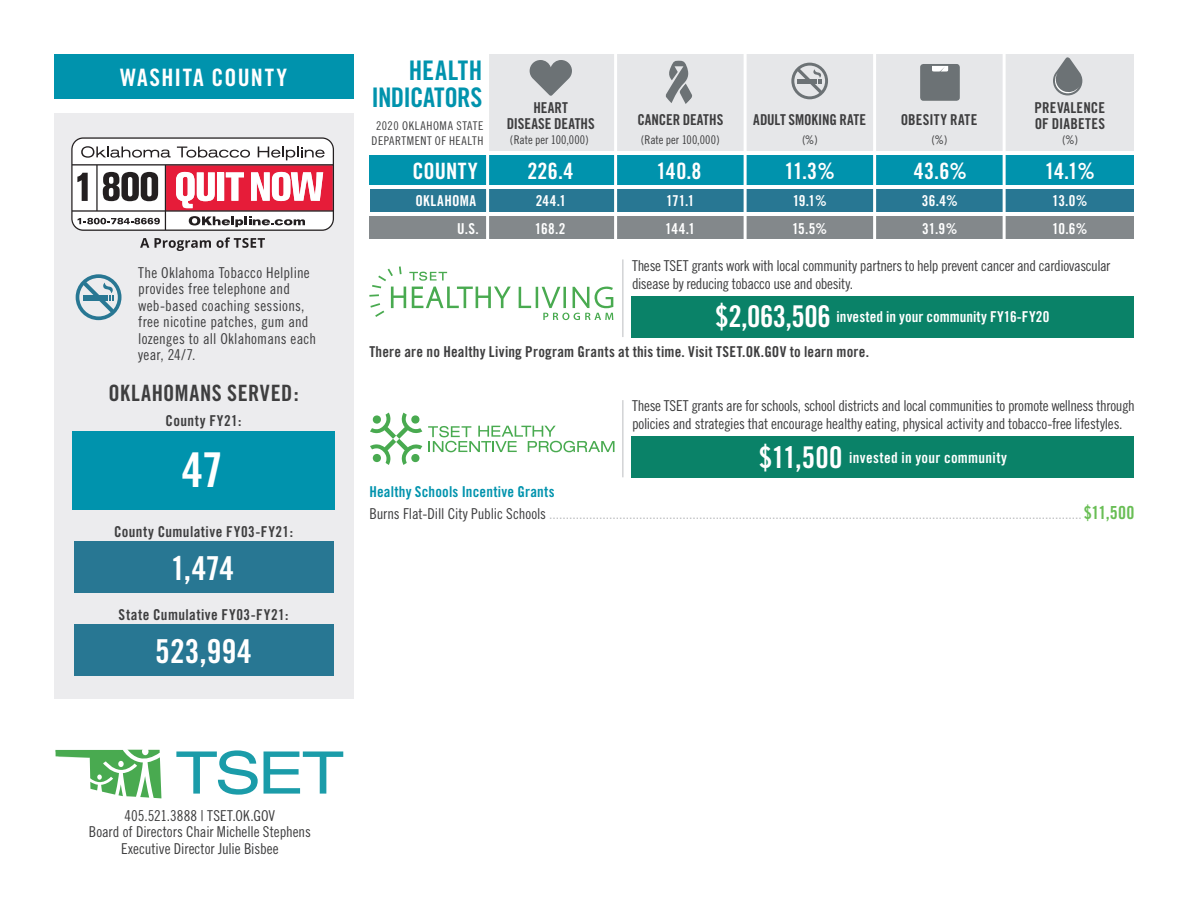
<style>
.page{position:relative;width:1188px;height:918px;background:#fff}
.page>*{position:absolute;margin:0;border:0;box-sizing:border-box;transform-origin:0 0}
.t1{font:48px "Trade Gothic Bold Cond Twenty";color:#fff}
.t2{font:33px "Trade Gothic Bold Cond Twenty";letter-spacing:.005em;color:#fff}
.t3{font:27px/27px "Trade Gothic Bold Cond Twenty";letter-spacing:-.02em;color:#0093ad;text-align:right}
.t4{font:24px "Trade Gothic Bold Cond Twenty";letter-spacing:.05em;color:#fff}
.t5{font:22.5px "Trade Gothic Bold Cond Twenty";letter-spacing:.005em;color:#fff}
.t6{font:22.5px "Trade Gothic Bold Cond Twenty";letter-spacing:.025em;color:#3e3e3f}
.t7{font:15px/16.5px "Trade Gothic Cond Eighteen";letter-spacing:-.015em;color:#3e3e3f}
.t8{font:15px "Trade Gothic Cond Eighteen";letter-spacing:-.01em;color:#bcbdc0}
.t9{font:15px "Trade Gothic Bold Cond Twenty";letter-spacing:.02em;color:#3e3e3f}
.t10{font:15px/16.5px "Trade Gothic Cond Eighteen";letter-spacing:.015em;color:#3e3e3f}
.t11{font:15px/27px "Trade Gothic Bold Cond Twenty";letter-spacing:.015em;color:#fff}
.t12{font:15px "Trade Gothic Bold Cond Twenty";letter-spacing:.015em;color:#0093ad}
.t13{font:15px/16.5px "Trade Gothic Bold Cond Twenty";color:#3e3e3f;text-align:center}
.t14{font:15px "Trade Gothic Bold Cond Twenty";letter-spacing:-.01em;color:#3e3e3f}
.t15{font:15px "Trade Gothic Bold Cond Twenty";letter-spacing:-.005em;color:#3e3e3f}
.t16{font:15px "Trade Gothic Bold Cond Twenty";letter-spacing:.035em;color:#fff}
.t17{font:12px/15px "Trade Gothic Cond Eighteen";letter-spacing:.035em;color:#3e3e3f;text-align:center}
.t18{font:12px "Trade Gothic Cond Eighteen";color:#3e3e3f}
.s1{font-size:30px}
.s2{color:#3e3e3f}
.s3{font-family:"Trade Gothic Bold Cond Twenty";font-size:18px;color:#69be55}
</style>
<div class="page">
<div style="left:746px;top:190px;width:127px;height:22px;background:#287793"></div>
<div style="left:746px;top:216px;width:127px;height:23px;background:#83888b"></div>
<div style="left:876px;top:190px;width:127px;height:22px;background:#287793"></div>
<div style="left:876px;top:216px;width:127px;height:23px;background:#83888b"></div>
<div style="left:1006px;top:190px;width:128px;height:22px;background:#287793"></div>
<div style="left:1006px;top:216px;width:128px;height:23px;background:#83888b"></div>
<div style="left:488px;top:54px;width:646px;height:97px;background:#e6e7e9"></div>
<div style="left:54px;top:54px;width:299px;height:45px;background:#0093ad"></div>
<svg style="left:176px;top:750px;width:82px;height:45px"></svg>
<svg style="left:264px;top:751px;width:79px;height:43px"></svg>
<svg style="left:56px;top:750px;width:105px;height:48px"></svg>
<div style="left:370px;top:190px;width:107px;height:22px;background:#287793"></div>
<div style="left:369px;top:156px;width:108px;height:29px;background:#0093ad"></div>
<div style="left:369px;top:216px;width:108px;height:23px;background:#83888b"></div>
<svg style="left:1053px;top:57px;width:29px;height:38px"></svg>
<div style="left:920px;top:64px;width:40px;height:37px;background:#6c7275;border-radius:3px"></div>
<svg style="left:932px;top:66px;width:16px;height:6px"></svg>
<svg style="left:530px;top:60px;width:42px;height:36px"></svg>
<div style="left:487px;top:190px;width:128px;height:22px;background:#287793"></div>
<div style="left:487px;top:156px;width:128px;height:29px;background:#0093ad"></div>
<div style="left:487px;top:216px;width:128px;height:23px;background:#83888b"></div>
<div style="left:616px;top:190px;width:128px;height:22px;background:#287793"></div>
<div style="left:616px;top:156px;width:128px;height:29px;background:#0093ad"></div>
<div style="left:616px;top:216px;width:128px;height:23px;background:#83888b"></div>
<div style="left:746px;top:156px;width:127px;height:29px;background:#0093ad"></div>
<div style="left:876px;top:156px;width:127px;height:29px;background:#0093ad"></div>
<div style="left:1006px;top:156px;width:128px;height:29px;background:#0093ad"></div>
<hr style="left:614px;top:42px;width:3px;height:225px;background:#fff">
<hr style="left:744px;top:50px;width:3px;height:209px;background:#fff">
<hr style="left:873px;top:50px;width:3px;height:209px;background:#fff">
<hr style="left:1003px;top:50px;width:3px;height:209px;background:#fff">
<svg style="left:666px;top:61px;width:26px;height:43px"></svg>
<hr style="left:486px;top:42px;width:3px;height:225px;background:#fff">
<div style="left:54px;top:113px;width:299px;height:586px;background:#ececee"></div>
<svg style="left:76px;top:274px;width:45px;height:46px"></svg>
<div style="left:72px;top:431px;width:263px;height:79px;background:#0093ad"></div>
<div style="left:74px;top:542px;width:259px;height:51px;background:#287793"></div>
<div style="left:74px;top:624px;width:259px;height:52px;background:#287793"></div>
<svg style="left:71px;top:137px;width:263px;height:94px"></svg>
<svg style="left:140px;top:238px;width:9px;height:10px"></svg>
<svg style="left:155px;top:237px;width:110px;height:14px"></svg>
<svg style="left:791px;top:63px;width:37px;height:36px"></svg>
<svg style="left:519px;top:287px;width:12px;height:21px"></svg>
<hr style="left:536px;top:287px;width:2px;height:21px;background:#49aa50">
<svg style="left:542px;top:286px;width:71px;height:34px"></svg>
<svg style="left:369px;top:266px;width:142px;height:51px"></svg>
<hr style="left:622px;top:259px;width:1px;height:78px;background:#bcbdc0">
<svg style="left:370px;top:413px;width:52px;height:52px"></svg>
<svg style="left:428px;top:426px;width:187px;height:26px"></svg>
<div style="left:632px;top:436px;width:502px;height:42px;background:#0a8268"></div>
<hr style="left:622px;top:400px;width:1px;height:77px;background:#bcbdc0">
<div style="left:632px;top:296px;width:502px;height:41px;background:#0a8268"></div>
<h3 class="t4" style="left:120px;top:62px;width:168px">WASHITA COUNTY</h3>
<p class="t10" style="left:138px;top:264px;width:179px">The Oklahoma Tobacco Helpline provides free telephone and web-based coaching sessions, free nicotine patches, gum and lozenges to all Oklahomans each year, 24/7.</p>
<h3 class="t6" style="left:108px;top:380px;width:192px">OKLAHOMANS SERVED:</h3>
<p class="t9" style="left:166px;top:412px;width:77px">County FY21:</p>
<h1 class="t1" style="left:182px;top:441px;width:43px">47</h1>
<p class="t9" style="left:114px;top:522px;width:181px">County Cumulative FY03-FY21:</p>
<h2 class="t2" style="left:171px;top:548px;width:65px">1,474</h2>
<p class="t9" style="left:119px;top:605px;width:171px">State Cumulative FY03-FY21:</p>
<h2 class="t2" style="left:155px;top:631px;width:98px">523,994</h2>
<h3 class="t3" style="left:372px;top:56px;width:112px">HEALTH<br>INDICATORS</h3>
<p class="t17" style="left:372px;top:118px;width:113px">2020 OKLAHOMA STATE<br>DEPARTMENT OF HEALTH</p>
<h3 class="t5" style="left:412px;top:157px;width:67px">COUNTY</h3>
<p class="t16" style="left:416px;top:192px;width:62px">OKLAHOMA</p>
<p class="t11" style="left:457px;top:215px;width:23px">U.S.</p>
<p class="t13" style="left:507px;top:99px;width:89px">HEART<br>DISEASE DEATHS</p>
<p class="t15" style="left:637px;top:111px;width:87px">CANCER DEATHS</p>
<p class="t14" style="left:753px;top:111px;width:114px">ADULT SMOKING RATE</p>
<p class="t9" style="left:1035px;top:98px;width:72px">PREVALENCE</p>
<p class="t9" style="left:901px;top:111px;width:78px">OBESITY RATE</p>
<p class="t9" style="left:1035px;top:115px;width:72px">OF DIABETES</p>
<p class="t18" style="left:510px;top:133px;width:80px">(Rate per 100,000)</p>
<p class="t18" style="left:641px;top:133px;width:80px">(Rate per 100,000)</p>
<p class="t17" style="left:802px;top:132px;width:17px">(%)</p>
<p class="t17" style="left:932px;top:132px;width:17px">(%)</p>
<p class="t17" style="left:1062px;top:132px;width:17px">(%)</p>
<h3 class="t5" style="left:527px;top:157px;width:47px">226.4</h3>
<h3 class="t5" style="left:657px;top:157px;width:47px">140.8</h3>
<h3 class="t5" style="left:784px;top:157px;width:52px">11.3%</h3>
<h3 class="t5" style="left:914px;top:157px;width:55px">43.6%</h3>
<h3 class="t5" style="left:1045px;top:157px;width:52px">14.1%</h3>
<p class="t11" style="left:535px;top:188px;width:33px">244.1<br>168.2</p>
<p class="t11" style="left:665px;top:188px;width:32px">171.1<br>144.1</p>
<p class="t11" style="left:792px;top:188px;width:37px">19.1%<br>15.5%</p>
<p class="t11" style="left:922px;top:188px;width:38px">36.4%<br>31.9%</p>
<p class="t11" style="left:1052px;top:188px;width:37px">13.0%<br>10.6%</p>
<p class="t7" style="left:632px;top:257px;width:480px;line-height:18px">These TSET grants work with local community partners to help prevent cancer and cardiovascular disease by reducing tobacco use and obesity.</p>
<p class="t11" style="left:715px;top:303px;width:336px"><span class="s1">$2,063,506</span> invested in your community FY16-FY20</p>
<p class="t9" style="left:369px;top:342px;width:501px">There are no Healthy Living Program Grants at this time. Visit TSET.OK.GOV to learn more.</p>
<p class="t12" style="left:369px;top:483px;width:187px">Healthy Schools Incentive Grants</p>
<p class="t7" style="left:632px;top:397px;width:504px;line-height:18px">These TSET grants are for schools, school districts and local communities to promote wellness through policies and strategies that encourage healthy eating, physical activity and tobacco-free lifestyles.</p>
<p class="t11" style="left:759px;top:444px;width:250px"><span class="s1">$11,500</span> invested in your community</p>
<p class="t8" style="left:369px;top:504px;width:767px"><span class="s2">Burns Flat-Dill City Public Schools</span> ................................................................................................................................................................<span class="s3">$11,500</span></p>
<p class="t7" style="left:89px;top:807px;width:224px;text-align:center">405.521.3888 | TSET.OK.GOV<br>Board of Directors Chair Michelle Stephens<br>Executive Director Julie Bisbee</p>
</div>
